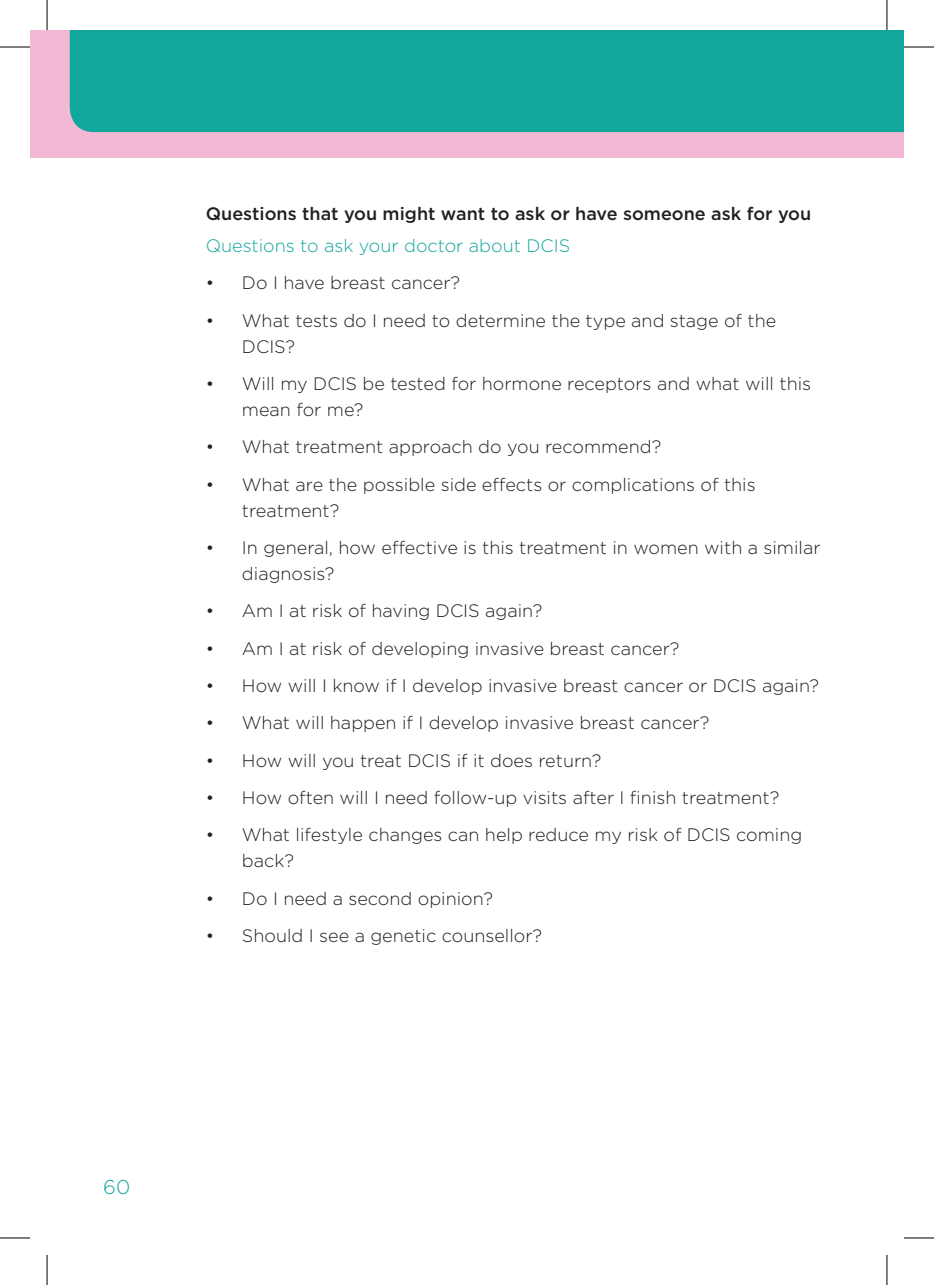
<style>
.page{position:relative;width:934px;height:1285px;background:#fff}
.page>*{position:absolute;margin:0;border:0;box-sizing:border-box;transform-origin:0 0}
.t1{font:300 20px "Gotham";color:#12a79d}
.t2{font:300 18px/26px "Gotham";color:#231f20}
.t3{font:500 18px "Gotham";color:#231f20}
.t4{font:300 18px "Gotham";color:#12a79d}
</style>
<div class="page">
<div style="left:30px;top:30px;width:873px;height:128px;background:#f3b8d4"></div>
<div style="left:70px;top:30px;width:833px;height:102px;background:#12a79d"></div>
<hr style="left:0;top:47px;width:30px;height:1px;background:#000">
<hr style="left:903px;top:47px;width:30px;height:1px;background:#000">
<hr style="left:0;top:1237px;width:30px;height:1px;background:#000">
<hr style="left:903px;top:1237px;width:30px;height:1px;background:#000">
<hr style="left:47px;top:0;width:1px;height:30px;background:#000">
<hr style="left:47px;top:1255px;width:1px;height:30px;background:#000">
<hr style="left:886px;top:0;width:1px;height:30px;background:#000">
<hr style="left:886px;top:1255px;width:1px;height:30px;background:#000">
<p class="t3" style="left:206px;top:202px;width:606px">Questions that you might want to ask or have someone ask for you</p>
<p class="t4" style="left:206px;top:234px;width:365px">Questions to ask your doctor about DCIS</p>
<p class="t2" style="left:206px;top:269px;width:255px">• Do I have breast cancer?</p>
<p class="t2" style="left:242px;top:307px;width:535px;text-indent:-36px">• What tests do I need to determine the type and stage of the<br>DCIS?</p>
<p class="t2" style="left:242px;top:370px;width:570px;text-indent:-36px">• Will my DCIS be tested for hormone receptors and what will this mean for me?</p>
<p class="t2" style="left:206px;top:433px;width:456px">• What treatment approach do you recommend?</p>
<p class="t2" style="left:242px;top:471px;width:515px;text-indent:-36px">• What are the possible side effects or complications of this treatment?</p>
<p class="t2" style="left:242px;top:534px;width:580px;text-indent:-36px">• In general, how effective is this treatment in women with a similar diagnosis?</p>
<p class="t2" style="left:206px;top:597px;width:338px">• Am I at risk of having DCIS again?</p>
<p class="t2" style="left:206px;top:635px;width:475px">• Am I at risk of developing invasive breast cancer?</p>
<p class="t2" style="left:206px;top:672px;width:614px">• How will I know if I develop invasive breast cancer or DCIS again?</p>
<p class="t2" style="left:206px;top:709px;width:504px">• What will happen if I develop invasive breast cancer?</p>
<p class="t2" style="left:206px;top:747px;width:397px">• How will you treat DCIS if it does return?</p>
<p class="t2" style="left:206px;top:784px;width:574px">• How often will I need follow-up visits after I finish treatment?</p>
<p class="t2" style="left:242px;top:821px;width:561px;text-indent:-36px">• What lifestyle changes can help reduce my risk of DCIS coming back?</p>
<p class="t2" style="left:206px;top:885px;width:288px">• Do I need a second opinion?</p>
<p class="t2" style="left:206px;top:922px;width:337px">• Should I see a genetic counsellor?</p>
<p class="t1" style="left:103px;top:1173px;width:29px">60</p>
</div>
